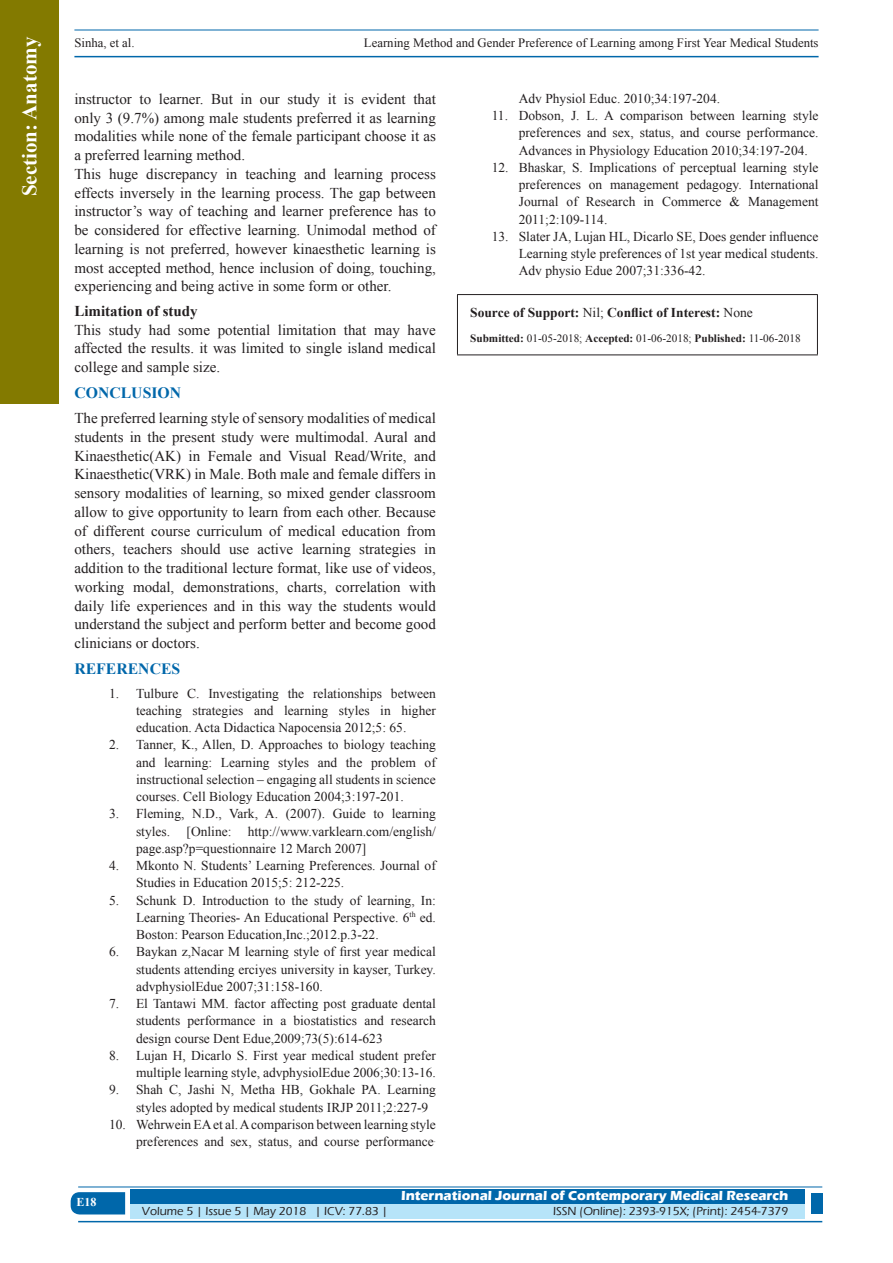
<style>
.page{position:relative;width:893px;height:1263px;background:#fff}
.page>*{position:absolute;margin:0;border:0;box-sizing:border-box;transform-origin:0 0}
.t1{font:700 21px "Times New Roman";color:#fff}
.t2{font:700 15.75px "Times New Roman";color:#0067aa}
.TX_New{font:15px/18.8px "Times New Roman";color:#231f20;text-align:justify}
.t3{font:700 15px "Times New Roman";color:#231f20}
.t4{font:13.5px/17.2px "Times New Roman";color:#231f20;text-align:justify}
.t5{font:700 13.5px "Eras ITC";color:#fff}
.SOS_New{font:700 13.5px "Times New Roman";color:#231f20}
.t6{font:12.75px "Times New Roman";color:#231f20}
.t7{font:500 12px "Eras ITC";color:#231f20}
.t8{font:700 12px "Times New Roman";color:#fff}
.SOS_New-2{font:11.25px "Times New Roman";color:#231f20}
.s1{font-weight:400}
.s2{font-weight:700}
</style>
<div class="page">
<hr style="left:74px;top:30px;width:745px;height:1px;background:#0067aa">
<hr style="left:74px;top:56px;width:745px;height:1px;background:#0067aa">
<div style="left:0;top:0;width:59px;height:404px;background:#837a00"></div>
<svg style="left:71px;top:1192px;width:54px;height:22px"></svg>
<div style="left:130px;top:1189px;width:674px;height:15px;background:#0067aa"></div>
<div style="left:130px;top:1204px;width:674px;height:15px;background:#b6e4f9"></div>
<hr style="left:78px;top:1186px;width:744px;height:1px;background:#0067aa">
<hr style="left:78px;top:1221px;width:744px;height:1px;background:#0067aa">
<div style="left:811px;top:1193px;width:11px;height:21px;background:#0067aa"></div>
<hr style="left:457px;top:294px;width:361px;height:1px;background:#231f20">
<hr style="left:457px;top:295px;width:1px;height:59px;background:#231f20">
<hr style="left:817px;top:295px;width:1px;height:59px;background:#231f20">
<hr style="left:457px;top:354px;width:361px;height:1px;background:#231f20">
<h1 class="t1" style="left:15px;top:196px;width:161px;rotate:-90deg">Section: Anatomy</h1>
<p class="t6" style="left:74px;top:35px;width:62px">Sinha, et al.</p>
<p class="t6" style="left:364px;top:35px;width:456px">Learning Method and Gender Preference of Learning among First Year Medical Students</p>
<p class="TX_New" style="left:74px;top:89px;width:363px">instructor to learner. But in our study it is evident that only 3 (9.7%) among male students preferred it as learning modalities while none of the female participant choose it as a preferred learning method.</p>
<p class="TX_New" style="left:74px;top:164px;width:363px">This huge discrepancy in teaching and learning process effects inversely in the learning process. The gap between instructor’s way of teaching and learner preference has to be considered for effective learning. Unimodal method of learning is not preferred, however kinaesthetic learning is most accepted method, hence inclusion of doing, touching, experiencing and being active in some form or other.</p>
<h2 class="t3" style="left:74px;top:300px;width:125px">Limitation of study</h2>
<p class="TX_New" style="left:74px;top:320px;width:363px">This study had some potential limitation that may have affected the results. it was limited to single island medical college and sample size.</p>
<h1 class="t2" style="left:74px;top:382px;width:108px">CONCLUSION</h1>
<p class="TX_New" style="left:74px;top:408px;width:363px">The preferred learning style of sensory modalities of medical students in the present study were multimodal. Aural and Kinaesthetic(AK) in Female and Visual Read/Write, and Kinaesthetic(VRK) in Male. Both male and female differs in sensory modalities of learning, so mixed gender classroom allow to give opportunity to learn from each other. Because of different course curriculum of medical education from others, teachers should use active learning strategies in addition to the traditional lecture format, like use of videos, working modal, demonstrations, charts, correlation with daily life experiences and in this way the students would understand the subject and perform better and become good clinicians or doctors.</p>
<h1 class="t2" style="left:74px;top:658px;width:107px">REFERENCES</h1>
<p class="t4" style="left:136px;top:684px;width:301px;text-indent:-27px">1. Tulbure C. Investigating the relationships between teaching strategies and learning styles in higher education. Acta Didactica Napocensia 2012;5: 65.</p>
<p class="t4" style="left:136px;top:736px;width:301px;text-indent:-27px">2. Tanner, K., Allen, D. Approaches to biology teaching and learning: Learning styles and the problem of instructional selection – engaging all students in science courses. Cell Biology Education 2004;3:197-201.</p>
<p class="t4" style="left:136px;top:805px;width:301px;text-indent:-27px">3. Fleming, N.D., Vark, A. (2007). Guide to learning styles. [Online: http://www.varklearn.com/english/ page.asp?p=questionnaire 12 March 2007]</p>
<p class="t4" style="left:136px;top:857px;width:301px;text-indent:-27px">4. Mkonto N. Students’ Learning Preferences. Journal of<br>Studies in Education 2015;5: 212-225.</p>
<p class="t4" style="left:136px;top:891px;width:301px;text-indent:-27px">5. Schunk D. Introduction to the study of learning, In:<br>Learning Theories- An Educational Perspective. 6<sup>th</sup> ed.<br>Boston: Pearson Education,Inc.;2012.p.3-22.</p>
<p class="t4" style="left:136px;top:943px;width:301px;text-indent:-27px">6. Baykan z,Nacar M learning style of first year medical students attending erciyes university in kayser, Turkey. advphysiolEdue 2007;31:158-160.</p>
<p class="t4" style="left:136px;top:995px;width:301px;text-indent:-27px">7. El Tantawi MM. factor affecting post graduate dental students performance in a biostatistics and research design course Dent Edue,2009;73(5):614-623</p>
<p class="t4" style="left:109px;top:1046px;width:328px;text-align:right">8. Lujan H, Dicarlo S. First year medical student prefer multiple learning style, advphysiolEdue 2006;30:13-16.</p>
<p class="t4" style="left:136px;top:1081px;width:301px;text-indent:-27px">9. Shah C, Jashi N, Metha HB, Gokhale PA. Learning styles adopted by medical students IRJP 2011;2:227-9</p>
<p class="t4" style="left:109px;top:1115px;width:328px;text-align:right">10. Wehrwein EA et al. A comparison between learning style preferences and sex, status, and course performance<sup>.</sup></p>
<p class="t4" style="left:519px;top:90px;width:203px">Adv Physiol Educ. 2010;34:197-204.</p>
<p class="t4" style="left:519px;top:107px;width:301px;text-indent:-27px">11. Dobson, J. L. A comparison between learning style preferences and sex, status, and course performance.<br>Advances in Physiology Education 2010;34:197-204.</p>
<p class="t4" style="left:519px;top:159px;width:301px;text-indent:-27px">12. Bhaskar, S. Implications of perceptual learning style preferences on management pedagogy. International Journal of Research in Commerce &amp; Management 2011;2:109-114.</p>
<p class="t4" style="left:519px;top:228px;width:301px;text-indent:-27px">13. Slater JA, Lujan HL, Dicarlo SE, Does gender influence Learning style preferences of 1st year medical students.<br>Adv physio Edue 2007;31:336-42.</p>
<p class="SOS_New" style="left:470px;top:303px;width:284px">Source of Support: <span class="s1">Nil;</span> Conflict of Interest: <span class="s1">None</span></p>
<p class="SOS_New-2" style="left:470px;top:331px;width:332px"><span class="s2">Submitted:</span> 01-05-2018; <span class="s2">Accepted:</span> 01-06-2018; <span class="s2">Published:</span> 11-06-2018</p>
<p class="t8" style="left:77px;top:1194px;width:22px">E18</p>
<p class="t5" style="left:401px;top:1188px;width:389px">International Journal of Contemporary Medical Research</p>
<p class="t7" style="left:142px;top:1204px;width:247px">Volume 5 | Issue 5 | May 2018 | ICV: 77.83 |</p>
<p class="t7" style="left:553px;top:1204px;width:237px">ISSN (Online): 2393-915X; (Print): 2454-7379</p>
</div>
